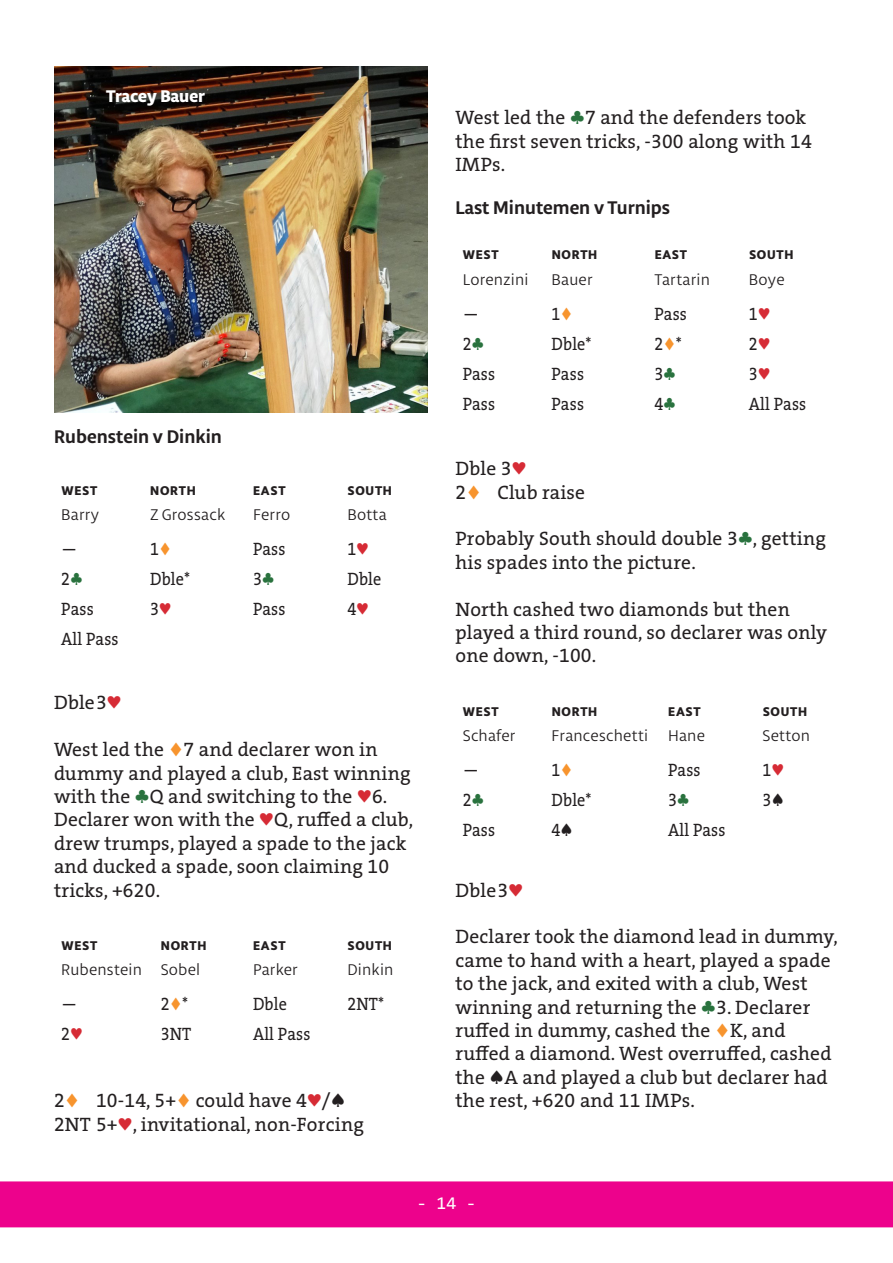
<style>
.page{position:relative;width:893px;height:1263px;background:#fff}
.page>*{position:absolute;margin:0;border:0;box-sizing:border-box;transform-origin:0 0}
.BRØD{font:19.5px/23.4px "The Serif HP5 Plain";letter-spacing:.01em;color:#231f20}
.FORDELING_RUBRIK{font:700 19.5px "Libertad";color:#231f20}
.VNØS_RESULTAT{font:18px "The Serif HP5 Plain";letter-spacing:.01em;color:#231f20;scale:.9 1}
.t1{font:800 18px "Libertad";color:#fff}
.t2{font:18px "Consolas";color:#fff}
.VNØS_NAVN{font:16.5px "Libertad";letter-spacing:.01em;color:#231f20}
.t3{font:800 13.5px "Libertad";letter-spacing:.055em;color:#231f20}
.s1{color:#f7942e}
.s2{color:#d62b35}
.s3{color:#29723e}
</style>
<div class="page">
<div style="left:0;top:1181px;width:893px;height:46px;background:#ed028c"></div>
<img style="left:54px;top:66px;width:373px;height:347px">
<p class="t1" style="left:106px;top:84px;width:100px">Tracey Bauer</p>
<p class="FORDELING_RUBRIK" style="left:54px;top:423px;width:170px">Rubenstein v Dinkin</p>
<p class="t3" style="left:61px;top:481px;width:37px">WEST</p>
<p class="t3" style="left:150px;top:481px;width:47px">NORTH</p>
<p class="t3" style="left:253px;top:481px;width:34px">EAST</p>
<p class="t3" style="left:348px;top:481px;width:46px">SOUTH</p>
<p class="VNØS_NAVN" style="left:61px;top:505px;width:39px">Barry</p>
<p class="VNØS_NAVN" style="left:150px;top:505px;width:77px">Z Grossack</p>
<p class="VNØS_NAVN" style="left:253px;top:505px;width:39px">Ferro</p>
<p class="VNØS_NAVN" style="left:347px;top:505px;width:41px">Botta</p>
<p class="VNØS_RESULTAT" style="left:61px;top:537px;width:19px">—</p>
<p class="VNØS_RESULTAT" style="left:150px;top:537px;width:25px">1<span class="s1">♦</span></p>
<p class="VNØS_RESULTAT" style="left:253px;top:537px;width:38px">Pass</p>
<p class="VNØS_RESULTAT" style="left:347px;top:537px;width:25px">1<span class="s2">♥</span></p>
<p class="VNØS_RESULTAT" style="left:61px;top:567px;width:25px">2<span class="s3">♣</span></p>
<p class="VNØS_RESULTAT" style="left:150px;top:567px;width:46px">Dble*</p>
<p class="VNØS_RESULTAT" style="left:253px;top:567px;width:25px">3<span class="s3">♣</span></p>
<p class="VNØS_RESULTAT" style="left:347px;top:567px;width:39px">Dble</p>
<p class="VNØS_RESULTAT" style="left:61px;top:597px;width:38px">Pass</p>
<p class="VNØS_RESULTAT" style="left:150px;top:597px;width:25px">3<span class="s2">♥</span></p>
<p class="VNØS_RESULTAT" style="left:253px;top:597px;width:38px">Pass</p>
<p class="VNØS_RESULTAT" style="left:347px;top:597px;width:25px">4<span class="s2">♥</span></p>
<p class="VNØS_RESULTAT" style="left:61px;top:628px;width:65px">All Pass</p>
<p class="BRØD" style="left:54px;top:691px;width:69px">Dble3<span class="s2">♥</span></p>
<p class="BRØD" style="left:54px;top:738px;width:361px">West led the <span class="s1">♦</span>7 and declarer won in dummy and played a club, East winning with the <span class="s3">♣</span>Q and switching to the <span class="s2">♥</span>6.<br>Declarer won with the <span class="s2">♥</span>Q, ruffed a club, drew trumps, played a spade to the jack and ducked a spade, soon claiming 10 tricks, +620.</p>
<p class="t3" style="left:61px;top:935px;width:37px">WEST</p>
<p class="t3" style="left:161px;top:935px;width:47px">NORTH</p>
<p class="t3" style="left:253px;top:935px;width:34px">EAST</p>
<p class="t3" style="left:348px;top:935px;width:46px">SOUTH</p>
<p class="VNØS_NAVN" style="left:61px;top:959px;width:82px">Rubenstein</p>
<p class="VNØS_NAVN" style="left:161px;top:959px;width:41px">Sobel</p>
<p class="VNØS_NAVN" style="left:253px;top:959px;width:46px">Parker</p>
<p class="VNØS_NAVN" style="left:347px;top:959px;width:48px">Dinkin</p>
<p class="VNØS_RESULTAT" style="left:61px;top:992px;width:19px">—</p>
<p class="VNØS_RESULTAT" style="left:161px;top:992px;width:32px">2<span class="s1">♦</span>*</p>
<p class="VNØS_RESULTAT" style="left:253px;top:992px;width:39px">Dble</p>
<p class="VNØS_RESULTAT" style="left:347px;top:992px;width:42px">2NT*</p>
<p class="VNØS_RESULTAT" style="left:61px;top:1022px;width:25px">2<span class="s2">♥</span></p>
<p class="VNØS_RESULTAT" style="left:161px;top:1022px;width:35px">3NT</p>
<p class="VNØS_RESULTAT" style="left:253px;top:1022px;width:65px">All Pass</p>
<p class="BRØD" style="left:54px;top:1089px;width:293px">2<span class="s1">♦</span> 10-14, 5+<span class="s1">♦</span> could have 4<span class="s2">♥</span>/♠</p>
<p class="BRØD" style="left:54px;top:1112px;width:311px">2NT 5+<span class="s2">♥</span>, invitational, non-Forcing</p>
<p class="BRØD" style="left:455px;top:106px;width:358px">West led the <span class="s3">♣</span>7 and the defenders took the first seven tricks, -300 along with 14<br>IMPs.</p>
<p class="FORDELING_RUBRIK" style="left:455px;top:194px;width:216px">Last Minutemen v Turnips</p>
<p class="t3" style="left:463px;top:245px;width:37px">WEST</p>
<p class="t3" style="left:552px;top:245px;width:47px">NORTH</p>
<p class="t3" style="left:655px;top:245px;width:34px">EAST</p>
<p class="t3" style="left:749px;top:245px;width:46px">SOUTH</p>
<p class="VNØS_NAVN" style="left:463px;top:269px;width:67px">Lorenzini</p>
<p class="VNØS_NAVN" style="left:552px;top:269px;width:43px">Bauer</p>
<p class="VNØS_NAVN" style="left:654px;top:269px;width:57px">Tartarin</p>
<p class="VNØS_NAVN" style="left:749px;top:269px;width:37px">Boye</p>
<p class="VNØS_RESULTAT" style="left:463px;top:302px;width:19px">—</p>
<p class="VNØS_RESULTAT" style="left:552px;top:302px;width:25px">1<span class="s1">♦</span></p>
<p class="VNØS_RESULTAT" style="left:654px;top:302px;width:38px">Pass</p>
<p class="VNØS_RESULTAT" style="left:749px;top:302px;width:25px">1<span class="s2">♥</span></p>
<p class="VNØS_RESULTAT" style="left:463px;top:332px;width:25px">2<span class="s3">♣</span></p>
<p class="VNØS_RESULTAT" style="left:552px;top:332px;width:46px">Dble*</p>
<p class="VNØS_RESULTAT" style="left:654px;top:332px;width:32px">2<span class="s1">♦</span>*</p>
<p class="VNØS_RESULTAT" style="left:749px;top:332px;width:25px">2<span class="s2">♥</span></p>
<p class="VNØS_RESULTAT" style="left:463px;top:362px;width:38px">Pass</p>
<p class="VNØS_RESULTAT" style="left:552px;top:362px;width:38px">Pass</p>
<p class="VNØS_RESULTAT" style="left:654px;top:362px;width:25px">3<span class="s3">♣</span></p>
<p class="VNØS_RESULTAT" style="left:749px;top:362px;width:25px">3<span class="s2">♥</span></p>
<p class="VNØS_RESULTAT" style="left:463px;top:392px;width:38px">Pass</p>
<p class="VNØS_RESULTAT" style="left:552px;top:392px;width:38px">Pass</p>
<p class="VNØS_RESULTAT" style="left:654px;top:392px;width:25px">4<span class="s3">♣</span></p>
<p class="VNØS_RESULTAT" style="left:749px;top:392px;width:65px">All Pass</p>
<p class="BRØD" style="left:455px;top:457px;width:72px">Dble 3<span class="s2">♥</span></p>
<p class="BRØD" style="left:455px;top:480px;width:131px">2<span class="s1">♦</span> Club raise</p>
<p class="BRØD" style="left:455px;top:527px;width:372px">Probably South should double 3<span class="s3">♣</span>, getting his spades into the picture.</p>
<p class="BRØD" style="left:455px;top:597px;width:373px">North cashed two diamonds but then played a third round, so declarer was only one down, -100.</p>
<p class="t3" style="left:463px;top:701px;width:37px">WEST</p>
<p class="t3" style="left:552px;top:701px;width:47px">NORTH</p>
<p class="t3" style="left:668px;top:701px;width:34px">EAST</p>
<p class="t3" style="left:763px;top:701px;width:46px">SOUTH</p>
<p class="VNØS_NAVN" style="left:463px;top:725px;width:54px">Schafer</p>
<p class="VNØS_NAVN" style="left:552px;top:725px;width:98px">Franceschetti</p>
<p class="VNØS_NAVN" style="left:668px;top:725px;width:38px">Hane</p>
<p class="VNØS_NAVN" style="left:763px;top:725px;width:49px">Setton</p>
<p class="VNØS_RESULTAT" style="left:463px;top:758px;width:19px">—</p>
<p class="VNØS_RESULTAT" style="left:552px;top:758px;width:25px">1<span class="s1">♦</span></p>
<p class="VNØS_RESULTAT" style="left:668px;top:758px;width:38px">Pass</p>
<p class="VNØS_RESULTAT" style="left:763px;top:758px;width:25px">1<span class="s2">♥</span></p>
<p class="VNØS_RESULTAT" style="left:463px;top:788px;width:25px">2<span class="s3">♣</span></p>
<p class="VNØS_RESULTAT" style="left:552px;top:788px;width:46px">Dble*</p>
<p class="VNØS_RESULTAT" style="left:668px;top:788px;width:25px">3<span class="s3">♣</span></p>
<p class="VNØS_RESULTAT" style="left:763px;top:788px;width:25px">3♠</p>
<p class="VNØS_RESULTAT" style="left:463px;top:818px;width:38px">Pass</p>
<p class="VNØS_RESULTAT" style="left:552px;top:818px;width:25px">4♠</p>
<p class="VNØS_RESULTAT" style="left:668px;top:818px;width:65px">All Pass</p>
<p class="BRØD" style="left:455px;top:878px;width:69px">Dble3<span class="s2">♥</span></p>
<p class="BRØD" style="left:455px;top:925px;width:384px">Declarer took the diamond lead in dummy, came to hand with a heart, played a spade to the jack, and exited with a club, West winning and returning the <span class="s3">♣</span>3. Declarer ruffed in dummy, cashed the <span class="s1">♦</span>K, and ruffed a diamond. West overruffed, cashed the ♠A and played a club but declarer had the rest, +620 and 11 IMPs.</p>
<p class="t2" style="left:417px;top:1191px;width:61px">- 14 -</p>
</div>
